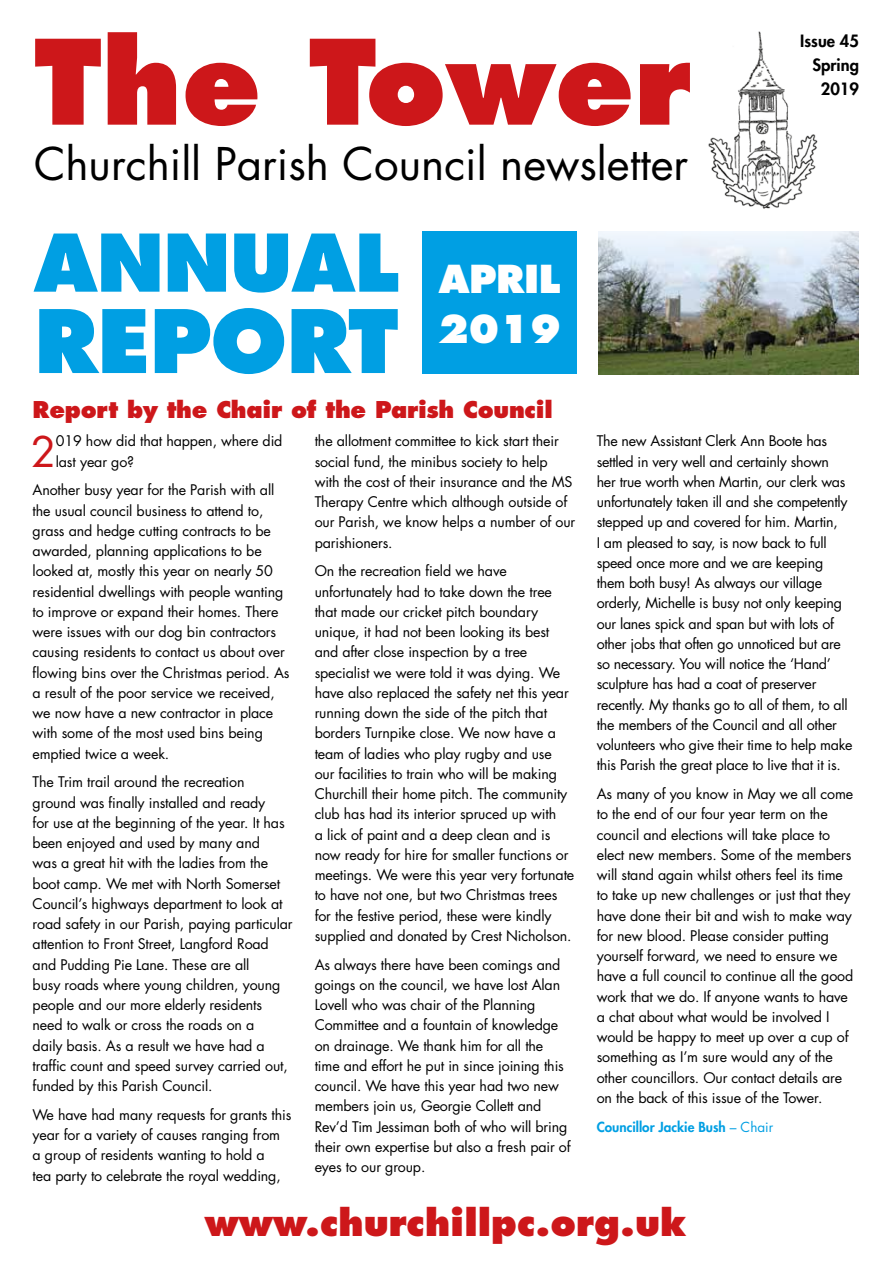
<style>
.page{position:relative;width:893px;height:1263px;background:#fff}
.page>*{position:absolute;margin:0;border:0;box-sizing:border-box;transform-origin:0 0}
.t1{font:800 114px "Futura LT";color:#cd171a}
.t2{font:800 84.9px "Futura LT";letter-spacing:-.01em;color:#009fe3}
.t3{font:800 77.1px "Futura LT";letter-spacing:-.01em;color:#009fe3}
.t4{font:43.8px "Futura LT";color:#000}
.t5{font:41.1px "Futura LT";color:#cd171a}
.t6{font:800 37.5px/49.5px "Futura LT";letter-spacing:-.01em;color:#fff}
.t7{font:800 36px "Futura LT";color:#cd171a}
.t8{font:800 22.5px "Futura LT";letter-spacing:-.01em;color:#cd171a}
.t9{font:800 16.5px/24px "Futura LT";color:#000;text-align:right}
.t10{font:14.25px/20.2px "Futura LT";letter-spacing:-.01em;color:#000}
.t11{font:800 13.5px "Futura LT";color:#009fe3}
.s1{font-weight:400}
</style>
<div class="page">
<img style="left:708px;top:31px;width:110px;height:178px">
<div style="left:422px;top:232px;width:155px;height:142px;background:#009fe3"></div>
<img style="left:598px;top:232px;width:261px;height:142px">
<h1 class="t1" style="left:34px;top:10px;width:658px">The Tower</h1>
<h3 class="t4" style="left:34px;top:136px;width:656px">Churchill Parish Council newsletter</h3>
<h3 class="t3" style="left:34px;top:214px;width:367px">ANNUAL</h3>
<h2 class="t2" style="left:34px;top:287px;width:366px">REPORT</h2>
<h3 class="t6" style="left:438px;top:254px;width:125px">APRIL<br>2019</h3>
<p class="t9" style="left:800px;top:29px;width:60px">Issue 45<br>Spring<br>2019</p>
<h3 class="t8" style="left:33px;top:395px;width:522px">Report by the Chair of the Parish Council</h3>
<h3 class="t5" style="left:31px;top:425px;width:27px">2</h3>
<p class="t10" style="left:56px;top:431px;width:228px">019 how did that happen, where did last year go?</p>
<p class="t10" style="left:33px;top:480px;width:259px">Another busy year for the Parish with all the usual council business to attend to, grass and hedge cutting contracts to be awarded, planning applications to be looked at, mostly this year on nearly 50 residential dwellings with people wanting to improve or expand their homes. There were issues with our dog bin contractors causing residents to contact us about over flowing bins over the Christmas period. As a result of the poor service we received, we now have a new contractor in place with some of the most used bins being emptied twice a week.</p>
<p class="t10" style="left:33px;top:772px;width:262px">The Trim trail around the recreation<br>ground was finally installed and ready<br>for use at the beginning of the year. It has been enjoyed and used by many and<br>was a great hit with the ladies from the boot camp. We met with North Somerset Council’s highways department to look at road safety in our Parish, paying particular attention to Front Street, Langford Road and Pudding Pie Lane. These are all<br>busy roads where young children, young people and our more elderly residents need to walk or cross the roads on a<br>daily basis. As a result we have had a traffic count and speed survey carried out, funded by this Parish Council.</p>
<p class="t10" style="left:33px;top:1105px;width:260px">We have had many requests for grants this year for a variety of causes ranging from a group of residents wanting to hold a<br>tea party to celebrate the royal wedding,</p>
<p class="t10" style="left:315px;top:431px;width:262px">the allotment committee to kick start their social fund, the minibus society to help with the cost of their insurance and the MS Therapy Centre which although outside of our Parish, we know helps a number of our parishioners.</p>
<p class="t10" style="left:315px;top:561px;width:261px">On the recreation field we have unfortunately had to take down the tree that made our cricket pitch boundary unique, it had not been looking its best and after close inspection by a tree specialist we were told it was dying. We have also replaced the safety net this year running down the side of the pitch that borders Turnpike close. We now have a team of ladies who play rugby and use our facilities to train who will be making Churchill their home pitch. The community club has had its interior spruced up with<br>a lick of paint and a deep clean and is now ready for hire for smaller functions or meetings. We were this year very fortunate to have not one, but two Christmas trees for the festive period, these were kindly supplied and donated by Crest Nicholson.</p>
<p class="t10" style="left:315px;top:954px;width:258px">As always there have been comings and goings on the council, we have lost Alan Lovell who was chair of the Planning Committee and a fountain of knowledge on drainage. We thank him for all the time and effort he put in since joining this council. We have this year had two new members join us, Georgie Collett and Rev’d Tim Jessiman both of who will bring their own expertise but also a fresh pair of eyes to our group.</p>
<p class="t10" style="left:597px;top:431px;width:257px">The new Assistant Clerk Ann Boote has settled in very well and certainly shown<br>her true worth when Martin, our clerk was unfortunately taken ill and she competently stepped up and covered for him. Martin,<br>I am pleased to say, is now back to full speed once more and we are keeping them both busy! As always our village orderly, Michelle is busy not only keeping our lanes spick and span but with lots of other jobs that often go unnoticed but are so necessary. You will notice the ‘Hand’ sculpture has had a coat of preserver recently. My thanks go to all of them, to all the members of the Council and all other volunteers who give their time to help make this Parish the great place to live that it is.</p>
<p class="t10" style="left:597px;top:784px;width:258px">As many of you know in May we all come to the end of our four year term on the council and elections will take place to elect new members. Some of the members will stand again whilst others feel its time to take up new challenges or just that they have done their bit and wish to make way for new blood. Please consider putting yourself forward, we need to ensure we have a full council to continue all the good work that we do. If anyone wants to have a chat about what would be involved I would be happy to meet up over a cup of something as I’m sure would any of the other councillors. Our contact details are on the back of this issue of the Tower.</p>
<p class="t11" style="left:597px;top:1118px;width:178px">Councillor Jackie Bush <span class="s1">– Chair</span></p>
<h3 class="t7" style="left:205px;top:1200px;width:484px">www.churchillpc.org.uk</h3>
</div>
